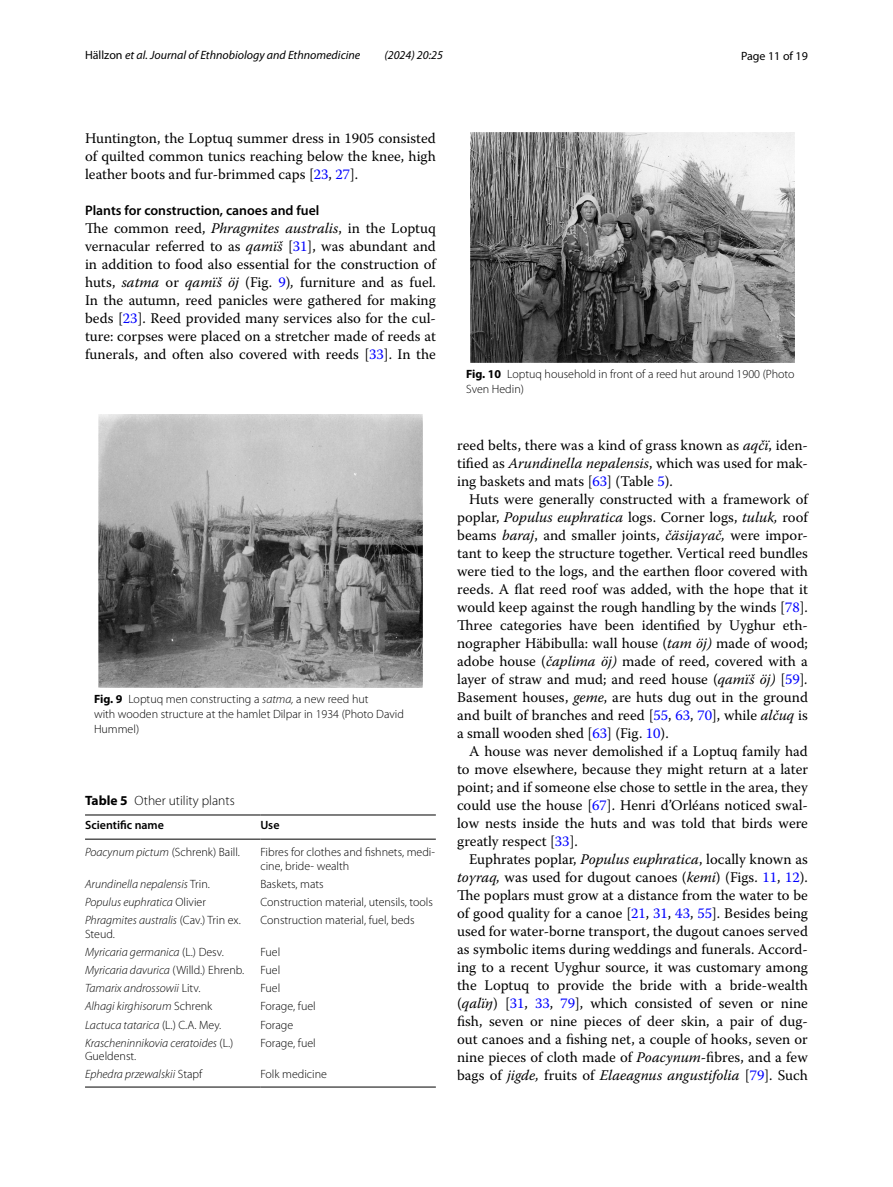
<style>
.page{position:relative;width:893px;height:1187px;background:#fff}
.page>*{position:absolute;margin:0;border:0;box-sizing:border-box;transform-origin:0 0}
.t1{font:14.7px/18px "Warnock Pro";color:#000;text-align:justify}
.t2{font:600 13.8px "Myriad Pro";color:#000}
.t3{font:300 13.5px "Myriad Pro";color:#000}
.t4{font:300 12px/15px "Myriad Pro";color:#000}
.t5{font:italic 300 12px/13.5px "Myriad Pro";color:#000}
.t6{font:italic 12px "Myriad Pro";color:#000}
.t7{font:600 12px "Myriad Pro";color:#000}
.t8{font:12px "Myriad Pro";color:#000}
.s1{font-style:normal}
.s2{color:#00f}
.s3{font-style:italic}
.s4{font-weight:700}
</style>
<div class="page">
<img style="left:99px;top:415px;width:323px;height:272px">
<hr style="left:85px;top:814px;width:175px;height:1px;background:#000">
<hr style="left:85px;top:838px;width:175px;height:1px;background:#000">
<hr style="left:260px;top:814px;width:176px;height:1px;background:#000">
<hr style="left:260px;top:838px;width:176px;height:1px;background:#000">
<hr style="left:85px;top:1086px;width:175px;height:1px;background:#000">
<hr style="left:260px;top:1086px;width:176px;height:1px;background:#000">
<img style="left:471px;top:133px;width:323px;height:229px">
<p class="t6" style="left:85px;top:48px;width:277px"><span class="s1">Hällzon</span> et al. Journal of Ethnobiology and Ethnomedicine</p>
<p class="t6" style="left:384px;top:48px;width:60px">(2024) 20:25</p>
<p class="t8" style="left:741px;top:48px;width:68px">Page 11 of 19</p>
<p class="t1" style="left:85px;top:128px;width:352px">Huntington, the Loptuq summer dress in 1905 consisted of quilted common tunics reaching below the knee, high leather boots and fur-brimmed caps [<span class="s2">23</span>, <span class="s2">27</span>].</p>
<p class="t2" style="left:85px;top:201px;width:236px">Plants for construction, canoes and fuel</p>
<p class="t1" style="left:85px;top:218px;width:352px">The common reed, <span class="s3">Phragmites australis</span>, in the Loptuq vernacular referred to as <span class="s3">qamïš</span> [<span class="s2">31</span>], was abundant and in addition to food also essential for the construction of huts, <span class="s3">satma</span> or <span class="s3">qamïš öj</span> (Fig. <span class="s2">9</span>)<span class="s3">,</span> furniture and as fuel.<br>In the autumn, reed panicles were gathered for making beds [<span class="s2">23</span>]. Reed provided many services also for the cul&shy;ture: corpses were placed on a stretcher made of reeds at funerals, and often also covered with reeds [<span class="s2">33</span>]. In the</p>
<p class="t4" style="left:94px;top:691px;width:311px"><span class="s4">Fig. 9</span> Loptuq men constructing a <span class="s3">satma,</span> a new reed hut<br>with wooden structure at the hamlet Dilpar in 1934 (Photo David<br>Hummel)</p>
<p class="t3" style="left:85px;top:793px;width:151px"><span class="s4">Table 5</span> Other utility plants</p>
<p class="t7" style="left:85px;top:817px;width:80px">Scientific name</p>
<p class="t7" style="left:260px;top:817px;width:21px">Use</p>
<p class="t4" style="left:85px;top:845px;width:156px"><span class="s3">Poacynum pictum</span> (Schrenk) Baill.</p>
<p class="t4" style="left:260px;top:845px;width:176px;line-height:13.5px">Fibres for clothes and fishnets, medi&shy;cine, bride- wealth</p>
<p class="t5" style="left:85px;top:877px;width:126px">Arundinella nepalensis <span class="s1">Trin.</span></p>
<p class="t4" style="left:260px;top:876px;width:65px">Baskets, mats</p>
<p class="t5" style="left:85px;top:895px;width:122px">Populus euphratica <span class="s1">Olivier</span></p>
<p class="t4" style="left:260px;top:894px;width:174px">Construction material, utensils, tools</p>
<p class="t5" style="left:85px;top:913px;width:157px">Phragmites australis <span class="s1">(Cav.) Trin ex.<br>Steud.</span></p>
<p class="t4" style="left:260px;top:912px;width:156px">Construction material, fuel, beds</p>
<p class="t5" style="left:85px;top:945px;width:140px">Myricaria germanica <span class="s1">(L.) Desv.</span></p>
<p class="t4" style="left:260px;top:944px;width:21px">Fuel</p>
<p class="t5" style="left:85px;top:963px;width:161px">Myricaria davurica <span class="s1">(Willd.) Ehrenb.</span></p>
<p class="t4" style="left:260px;top:962px;width:21px">Fuel</p>
<p class="t5" style="left:85px;top:981px;width:117px">Tamarix androssowii <span class="s1">Litv.</span></p>
<p class="t4" style="left:260px;top:980px;width:21px">Fuel</p>
<p class="t5" style="left:85px;top:999px;width:129px">Alhagi kirghisorum <span class="s1">Schrenk</span></p>
<p class="t4" style="left:260px;top:999px;width:57px">Forage, fuel</p>
<p class="t5" style="left:85px;top:1018px;width:138px">Lactuca tatarica <span class="s1">(L.) C.A. Mey.</span></p>
<p class="t4" style="left:260px;top:1017px;width:34px">Forage</p>
<p class="t5" style="left:85px;top:1036px;width:150px">Krascheninnikovia ceratoides <span class="s1">(L.)<br>Gueldenst.</span></p>
<p class="t4" style="left:260px;top:1035px;width:57px">Forage, fuel</p>
<p class="t5" style="left:85px;top:1067px;width:119px">Ephedra przewalskii <span class="s1">Stapf</span></p>
<p class="t4" style="left:260px;top:1067px;width:68px">Folk medicine</p>
<p class="t4" style="left:466px;top:366px;width:330px"><span class="s4">Fig. 10</span> Loptuq household in front of a reed hut around 1900 (Photo<br>Sven Hedin)</p>
<p class="t1" style="left:457px;top:436px;width:352px">reed belts, there was a kind of grass known as <span class="s3">aqčï</span>, iden&shy;tified as <span class="s3">Arundinella nepalensis</span>, which was used for mak&shy;ing baskets and mats [<span class="s2">63</span>] (Table <span class="s2">5</span>).</p>
<p class="t1" style="left:457px;top:490px;width:352px;text-indent:12px">Huts were generally constructed with a framework of poplar, <span class="s3">Populus euphratica</span> logs. Corner logs, <span class="s3">tuluk,</span> roof beams <span class="s3">baraj</span>, and smaller joints, <span class="s3">čäsijaγač,</span> were impor&shy;tant to keep the structure together. Vertical reed bundles were tied to the logs, and the earthen floor covered with reeds. A flat reed roof was added, with the hope that it would keep against the rough handling by the winds [<span class="s2">78</span>].<br>Three categories have been identified by Uyghur eth&shy;nographer Häbibulla: wall house (<span class="s3">tam öj)</span> made of wood; adobe house (<span class="s3">čaplima öj)</span> made of reed, covered with a layer of straw and mud; and reed house (<span class="s3">qamïš öj)</span> [<span class="s2">59</span>]<span class="s3">.<br></span>Basement houses, <span class="s3">geme</span>, are huts dug out in the ground and built of branches and reed [<span class="s2">55</span>, <span class="s2">63</span>, <span class="s2">70</span>], while <span class="s3">alčuq</span> is a small wooden shed [<span class="s2">63</span>] (Fig. <span class="s2">10</span>).</p>
<p class="t1" style="left:457px;top:742px;width:352px;text-indent:12px">A house was never demolished if a Loptuq family had to move elsewhere, because they might return at a later point; and if someone else chose to settle in the area, they could use the house [<span class="s2">67</span>]. Henri d’Orléans noticed swal&shy;low nests inside the huts and was told that birds were greatly respect [<span class="s2">33</span>].</p>
<p class="t1" style="left:457px;top:850px;width:352px;text-indent:12px">Euphrates poplar, <span class="s3">Populus euphratica</span>, locally known as <span class="s3">toγraq,</span> was used for dugout canoes (<span class="s3">kemi</span>) (Figs. <span class="s2">11</span>, <span class="s2">12</span>).<br>The poplars must grow at a distance from the water to be of good quality for a canoe [<span class="s2">21</span>, <span class="s2">31</span>, <span class="s2">43</span>, <span class="s2">55</span>]. Besides being used for water-borne transport, the dugout canoes served as symbolic items during weddings and funerals. Accord&shy;ing to a recent Uyghur source, it was customary among the Loptuq to provide the bride with a bride-wealth (<span class="s3">qalïŋ</span>) [<span class="s2">31</span>, <span class="s2">33</span>, <span class="s2">79</span>], which consisted of seven or nine fish, seven or nine pieces of deer skin, a pair of dug&shy;out canoes and a fishing net, a couple of hooks, seven or nine pieces of cloth made of <span class="s3">Poacynum</span>-fibres, and a few bags of <span class="s3">jigde,</span> fruits of <span class="s3">Elaeagnus angustifolia</span> [<span class="s2">79</span>]. Such</p>
</div>
